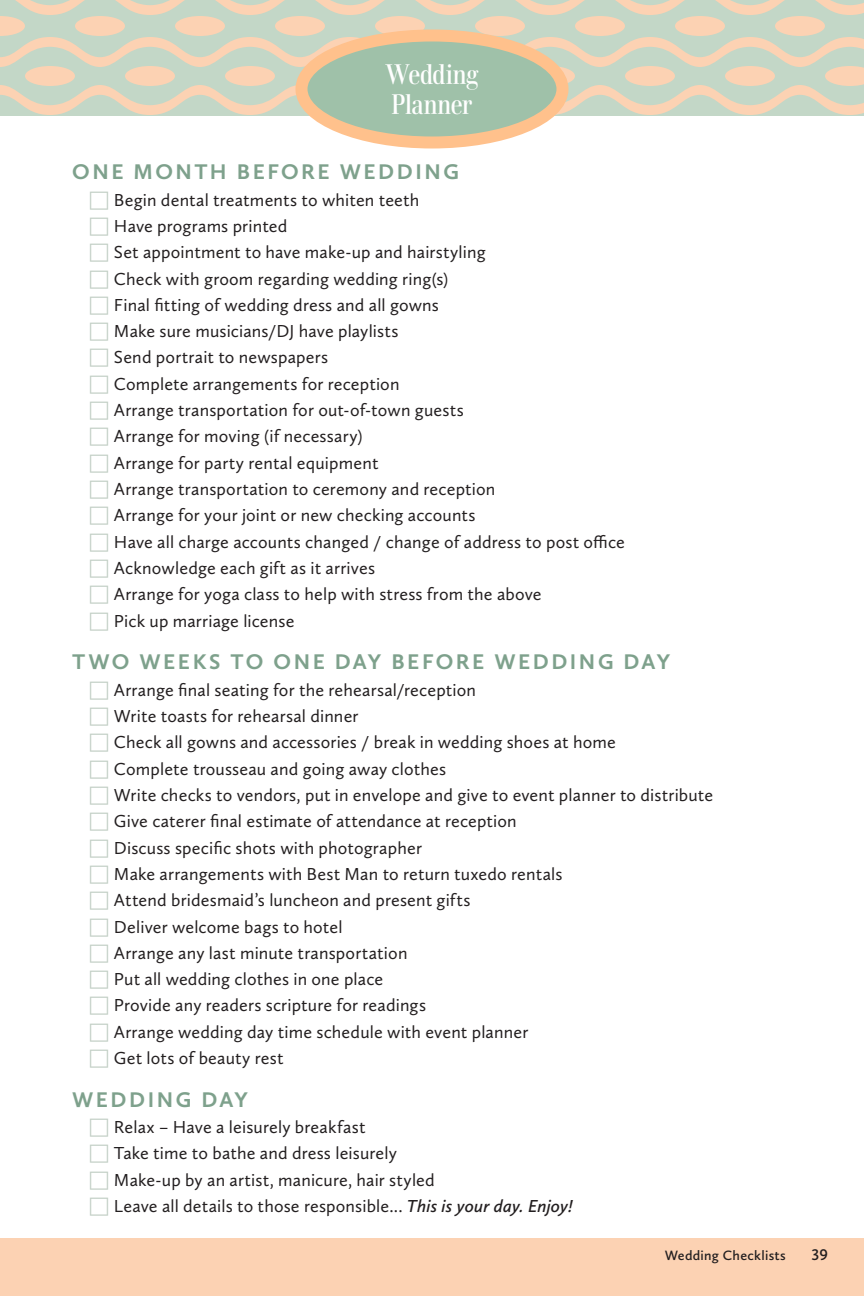
<style>
.page{position:relative;width:864px;height:1296px;background:#fff}
.page>*{position:absolute;margin:0;border:0;box-sizing:border-box;transform-origin:0 0}
.t1{font:300 28px "Walbaum Condensed";color:#fff}
.insert_subhead_sprin{font:700 22px "Calluna Sans";letter-spacing:.115em;color:#7ea18c}
.checklist_body_2019{font:18px "Calluna Sans";letter-spacing:.01em;color:#231f20}
.t2{font:600 16px "Calluna Sans";color:#231f20}
.t3{font:600 14px "Calluna Sans";letter-spacing:.02em;color:#231f20}
.s1{font-weight:600;font-style:italic}
</style>
<div class="page">
<svg style="left:0;top:0;width:864px;height:115px;background:#d8d4bf"></svg>
<div style="left:0;top:1238px;width:864px;height:58px;background:#fcd2b3"></div>
<div style="left:302px;top:36px;width:260px;height:106px;background:#9fc1a9;border-radius:50%"></div>
<div style="left:296px;top:30px;width:272px;height:118px;border:12px solid #ffc18c;border-radius:50%"></div>
<p class="t1" style="left:385px;top:58px;width:95px">Wedding</p>
<p class="t1" style="left:392px;top:88px;width:82px">Planner</p>
<p class="insert_subhead_sprin" style="left:72px;top:158px;width:388px">ONE MONTH BEFORE WEDDING</p>
<p class="checklist_body_2019" style="left:114px;top:189px;width:307px">Begin dental treatments to whiten teeth</p>
<p class="checklist_body_2019" style="left:114px;top:215px;width:175px">Have programs printed</p>
<p class="checklist_body_2019" style="left:114px;top:241px;width:373px">Set appointment to have make-up and hairstyling</p>
<p class="checklist_body_2019" style="left:114px;top:268px;width:336px">Check with groom regarding wedding ring(s)</p>
<p class="checklist_body_2019" style="left:114px;top:294px;width:327px">Final fitting of wedding dress and all gowns</p>
<p class="checklist_body_2019" style="left:114px;top:320px;width:286px">Make sure musicians/DJ have playlists</p>
<p class="checklist_body_2019" style="left:114px;top:347px;width:216px">Send portrait to newspapers</p>
<p class="checklist_body_2019" style="left:114px;top:373px;width:287px">Complete arrangements for reception</p>
<p class="checklist_body_2019" style="left:114px;top:399px;width:351px">Arrange transportation for out-of-town guests</p>
<p class="checklist_body_2019" style="left:114px;top:425px;width:250px">Arrange for moving (if necessary)</p>
<p class="checklist_body_2019" style="left:114px;top:452px;width:266px">Arrange for party rental equipment</p>
<p class="checklist_body_2019" style="left:114px;top:478px;width:383px">Arrange transportation to ceremony and reception</p>
<p class="checklist_body_2019" style="left:114px;top:504px;width:363px">Arrange for your joint or new checking accounts</p>
<p class="checklist_body_2019" style="left:114px;top:531px;width:513px">Have all charge accounts changed / change of address to post office</p>
<p class="checklist_body_2019" style="left:114px;top:557px;width:263px">Acknowledge each gift as it arrives</p>
<p class="checklist_body_2019" style="left:114px;top:583px;width:429px">Arrange for yoga class to help with stress from the above</p>
<p class="checklist_body_2019" style="left:114px;top:610px;width:182px">Pick up marriage license</p>
<p class="insert_subhead_sprin" style="left:72px;top:648px;width:599px">TWO WEEKS TO ONE DAY BEFORE WEDDING DAY</p>
<p class="checklist_body_2019" style="left:114px;top:679px;width:364px">Arrange final seating for the rehearsal/reception</p>
<p class="checklist_body_2019" style="left:114px;top:705px;width:246px">Write toasts for rehearsal dinner</p>
<p class="checklist_body_2019" style="left:114px;top:731px;width:503px">Check all gowns and accessories / break in wedding shoes at home</p>
<p class="checklist_body_2019" style="left:114px;top:758px;width:334px">Complete trousseau and going away clothes</p>
<p class="checklist_body_2019" style="left:114px;top:784px;width:601px">Write checks to vendors, put in envelope and give to event planner to distribute</p>
<p class="checklist_body_2019" style="left:114px;top:810px;width:404px">Give caterer final estimate of attendance at reception</p>
<p class="checklist_body_2019" style="left:114px;top:837px;width:310px">Discuss specific shots with photographer</p>
<p class="checklist_body_2019" style="left:114px;top:863px;width:450px">Make arrangements with Best Man to return tuxedo rentals</p>
<p class="checklist_body_2019" style="left:114px;top:889px;width:358px">Attend bridesmaid’s luncheon and present gifts</p>
<p class="checklist_body_2019" style="left:114px;top:916px;width:230px">Deliver welcome bags to hotel</p>
<p class="checklist_body_2019" style="left:114px;top:942px;width:295px">Arrange any last minute transportation</p>
<p class="checklist_body_2019" style="left:114px;top:968px;width:271px">Put all wedding clothes in one place</p>
<p class="checklist_body_2019" style="left:114px;top:995px;width:314px">Provide any readers scripture for readings</p>
<p class="checklist_body_2019" style="left:114px;top:1021px;width:416px">Arrange wedding day time schedule with event planner</p>
<p class="checklist_body_2019" style="left:114px;top:1047px;width:171px">Get lots of beauty rest</p>
<p class="insert_subhead_sprin" style="left:72px;top:1086px;width:177px">WEDDING DAY</p>
<p class="checklist_body_2019" style="left:114px;top:1116px;width:253px">Relax – Have a leisurely breakfast</p>
<p class="checklist_body_2019" style="left:114px;top:1142px;width:285px">Take time to bathe and dress leisurely</p>
<p class="checklist_body_2019" style="left:114px;top:1169px;width:322px">Make-up by an artist, manicure, hair styled</p>
<p class="checklist_body_2019" style="left:114px;top:1195px;width:460px">Leave all details to those responsible... <span class="s1">This is your day. Enjoy!</span></p>
<p class="t3" style="left:665px;top:1247px;width:123px">Wedding Checklists</p>
<p class="t2" style="left:812px;top:1245px;width:18px">39</p>
</div>
